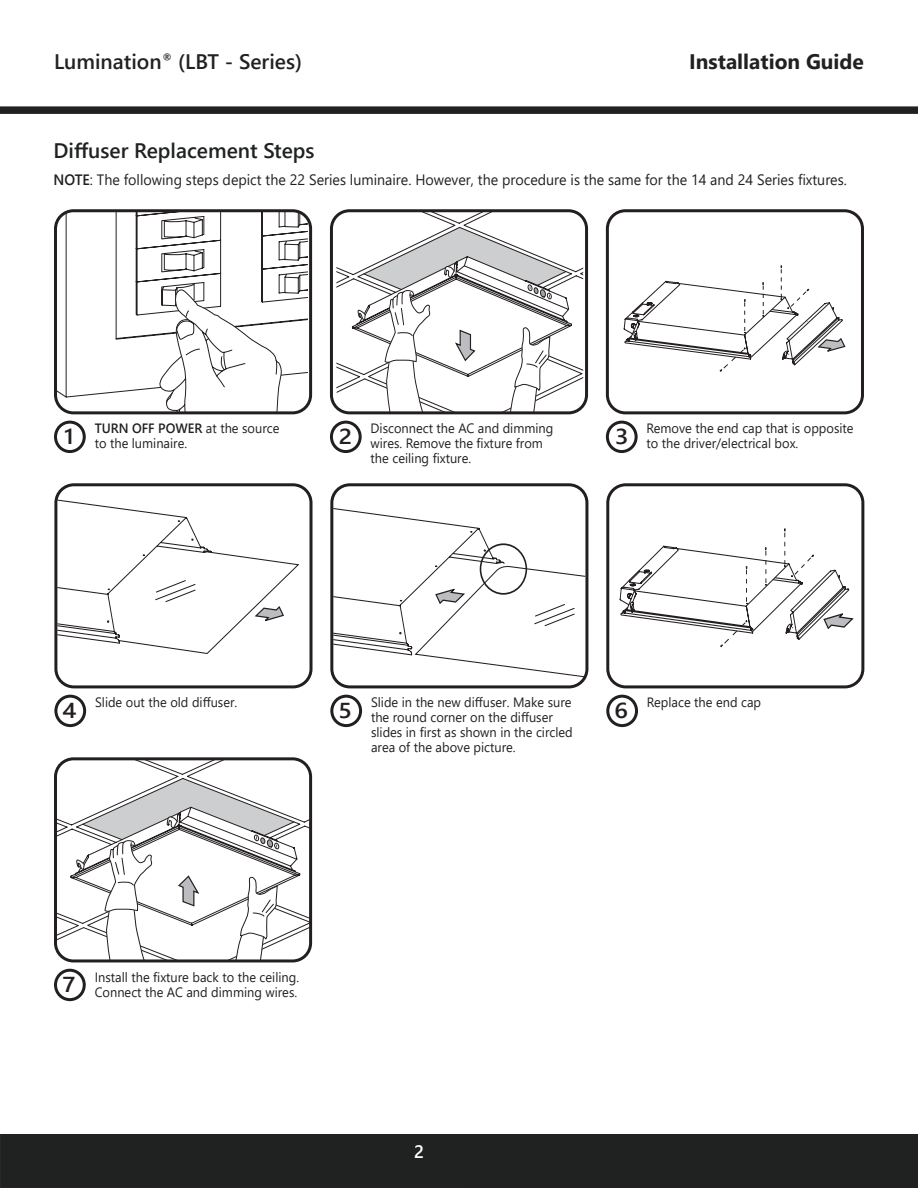
<style>
.page{position:relative;width:918px;height:1188px;background:#fff}
.page>*{position:absolute;margin:0;border:0;box-sizing:border-box;transform-origin:0 0}
.t1{font:600 21.6px "Segoe UI";color:#231f20;scale:1.13 1}
.t2{font:600 21px "Segoe UI";color:#202222}
.t3{font:700 21px "Segoe UI";color:#202222}
.t4{font:600 18px "Segoe UI";color:#fff}
.t5{font:15px "Segoe UI";color:#231f20;scale:.95 1}
.t6{font:13.5px/15px "Segoe UI";color:#231f20;scale:.95 1}
.t7{font:600 13.5px "Segoe UI";color:#231f20;scale:.95 1}
.s1{font-weight:600}
.s2{font-weight:400}
</style>
<div class="page">
<div style="left:0;top:106px;width:918px;height:8px;background:#202222"></div>
<div style="left:54px;top:421px;width:32px;height:32px;border:3px solid #231f20;border-radius:50%"></div>
<svg style="left:58px;top:213px;width:250px;height:185px"></svg>
<svg style="left:158px;top:289px;width:124px;height:121px"></svg>
<div style="left:54px;top:209px;width:258px;height:205px;border:3px solid #231f20;border-radius:18px"></div>
<div style="left:330px;top:421px;width:32px;height:32px;border:3px solid #231f20;border-radius:50%"></div>
<div style="left:606px;top:421px;width:32px;height:32px;border:3px solid #231f20;border-radius:50%"></div>
<svg style="left:623px;top:265px;width:223px;height:107px"></svg>
<div style="left:606px;top:209px;width:258px;height:205px;border:3px solid #231f20;border-radius:18px"></div>
<svg style="left:336px;top:213px;width:247px;height:200px"></svg>
<svg style="left:336px;top:227px;width:230px;height:186px"></svg>
<div style="left:330px;top:209px;width:258px;height:205px;border:3px solid #231f20;border-radius:18px"></div>
<div style="left:54px;top:695px;width:32px;height:32px;border:3px solid #231f20;border-radius:50%"></div>
<svg style="left:58px;top:487px;width:242px;height:167px"></svg>
<div style="left:54px;top:483px;width:259px;height:205px;border:3px solid #231f20;border-radius:18px"></div>
<div style="left:330px;top:695px;width:32px;height:32px;border:3px solid #231f20;border-radius:50%"></div>
<div style="left:606px;top:695px;width:32px;height:32px;border:3px solid #231f20;border-radius:50%"></div>
<svg style="left:619px;top:528px;width:235px;height:119px"></svg>
<div style="left:606px;top:483px;width:258px;height:205px;border:3px solid #231f20;border-radius:18px"></div>
<svg style="left:334px;top:495px;width:251px;height:188px"></svg>
<div style="left:480px;top:543px;width:47px;height:52px;border:2px solid #231f20;border-radius:50%"></div>
<div style="left:330px;top:483px;width:258px;height:205px;border:3px solid #231f20;border-radius:18px"></div>
<div style="left:54px;top:969px;width:32px;height:32px;border:3px solid #231f20;border-radius:50%"></div>
<svg style="left:58px;top:761px;width:253px;height:200px"></svg>
<svg style="left:58px;top:778px;width:236px;height:183px"></svg>
<div style="left:54px;top:757px;width:258px;height:205px;border:3px solid #231f20;border-radius:18px"></div>
<div style="left:0;top:1134px;width:918px;height:54px;background:#202222"></div>
<p class="t2" style="left:54px;top:42px;width:250px">Lumination<sup>®</sup> (LBT - Series)</p>
<p class="t3" style="left:689px;top:42px;width:176px">Installation Guide</p>
<p class="t2" style="left:54px;top:131px;width:263px">Diffuser Replacement Steps</p>
<p class="t5" style="left:54px;top:165px;width:837px"><span class="s1">NOTE</span>: The following steps depict the 22 Series luminaire. However, the procedure is the same for the 14 and 24 Series fixtures.</p>
<p class="t1" style="left:339px;top:415px;width:13px">2</p>
<p class="t6" style="left:647px;top:420px;width:219px">Remove the end cap that is opposite to the driver/electrical box.</p>
<p class="t1" style="left:64px;top:415px;width:10px">1</p>
<p class="t6" style="left:371px;top:420px;width:194px">Disconnect the AC and dimming</p>
<p class="t7" style="left:95px;top:416px;width:196px">TURN OFF POWER <span class="s2">at the source</span></p>
<p class="t6" style="left:95px;top:435px;width:99px">to the luminaire.</p>
<p class="t1" style="left:615px;top:415px;width:13px">3</p>
<p class="t6" style="left:371px;top:435px;width:183px">wires. Remove the fixture from</p>
<p class="t6" style="left:371px;top:450px;width:107px">the ceiling fixture.</p>
<p class="t1" style="left:62px;top:690px;width:14px">4</p>
<p class="t6" style="left:95px;top:694px;width:151px">Slide out the old diffuser.</p>
<p class="t6" style="left:371px;top:694px;width:213px">Slide in the new diffuser. Make sure</p>
<p class="t6" style="left:371px;top:709px;width:193px">the round corner on the diffuser</p>
<p class="t6" style="left:371px;top:724px;width:214px">slides in first as shown in the circled</p>
<p class="t6" style="left:371px;top:739px;width:154px">area of the above picture.</p>
<p class="t1" style="left:339px;top:690px;width:13px">5</p>
<p class="t6" style="left:647px;top:694px;width:122px">Replace the end cap</p>
<p class="t1" style="left:615px;top:690px;width:13px">6</p>
<p class="t1" style="left:62px;top:964px;width:13px">7</p>
<p class="t6" style="left:95px;top:968px;width:217px">Install the fixture back to the ceiling.</p>
<p class="t6" style="left:95px;top:983px;width:215px">Connect the AC and dimming wires.</p>
<p class="t4" style="left:414px;top:1135px;width:11px">2</p>
</div>
